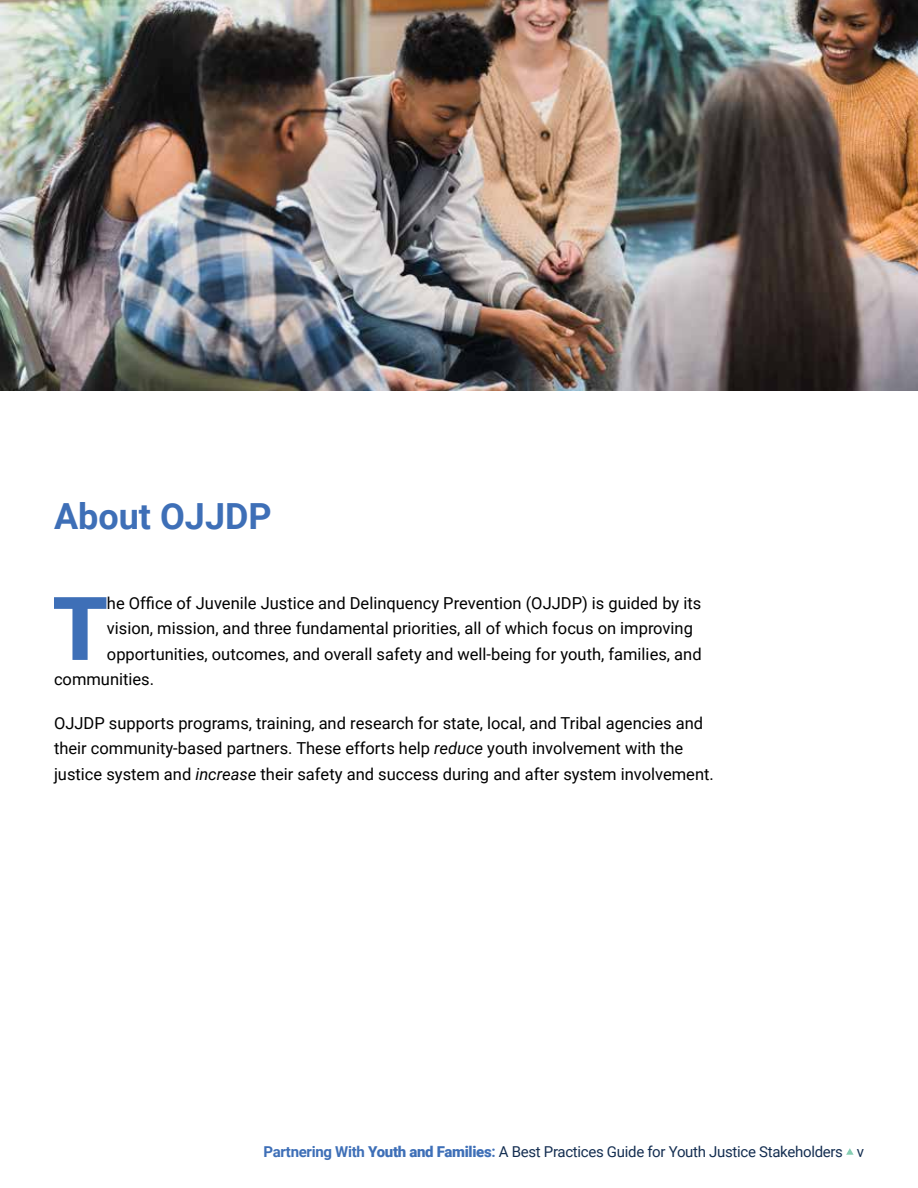
<style>
.page{position:relative;width:918px;height:1188px;background:#fff}
.page>*{position:absolute;margin:0;border:0;box-sizing:border-box;transform-origin:0 0}
.t1{font:900 88.2px "Roboto";color:#3e6fb7}
.t2{font:700 36px "Roboto";color:#3e6fb7}
.t3{font:16.5px/25.5px "Roboto";color:#000}
.t4{font:15px "Roboto";letter-spacing:-.02em;color:#142e51}
.s1{font-style:italic}
.s2{font-weight:700;color:#3e6fb7}
.s3{font-weight:900;color:#3e6fb7}
</style>
<div class="page">
<img style="left:0;top:0;width:918px;height:391px">
<svg style="left:846px;top:1148px;width:8px;height:7px"></svg>
<h1 class="t2" style="left:54px;top:491px;width:219px">About OJJDP</h1>
<p class="t1" style="left:52px;top:567px;width:57px">T</p>
<p class="t3" style="left:107px;top:590px;width:596px">he Office of Juvenile Justice and Delinquency Prevention (OJJDP) is guided by its</p>
<p class="t3" style="left:107px;top:615px;width:587px">vision, mission, and three fundamental priorities, all of which focus on improving</p>
<p class="t3" style="left:107px;top:641px;width:596px">opportunities, outcomes, and overall safety and well-being for youth, families, and</p>
<p class="t3" style="left:54px;top:666px;width:102px">communities.</p>
<p class="t3" style="left:54px;top:710px;width:661px">OJJDP supports programs, training, and research for state, local, and Tribal agencies and their community-based partners. These efforts help <span class="s1">reduce</span> youth involvement with the justice system and <span class="s1">increase</span> their safety and success during and after system involvement.</p>
<p class="t4" style="left:263px;top:1141px;width:602px"><span class="s2">Partnering With</span> <span class="s3">Youth and Families</span><span class="s2">:</span> A Best Practices Guide for Youth Justice Stakeholders v</p>
</div>
